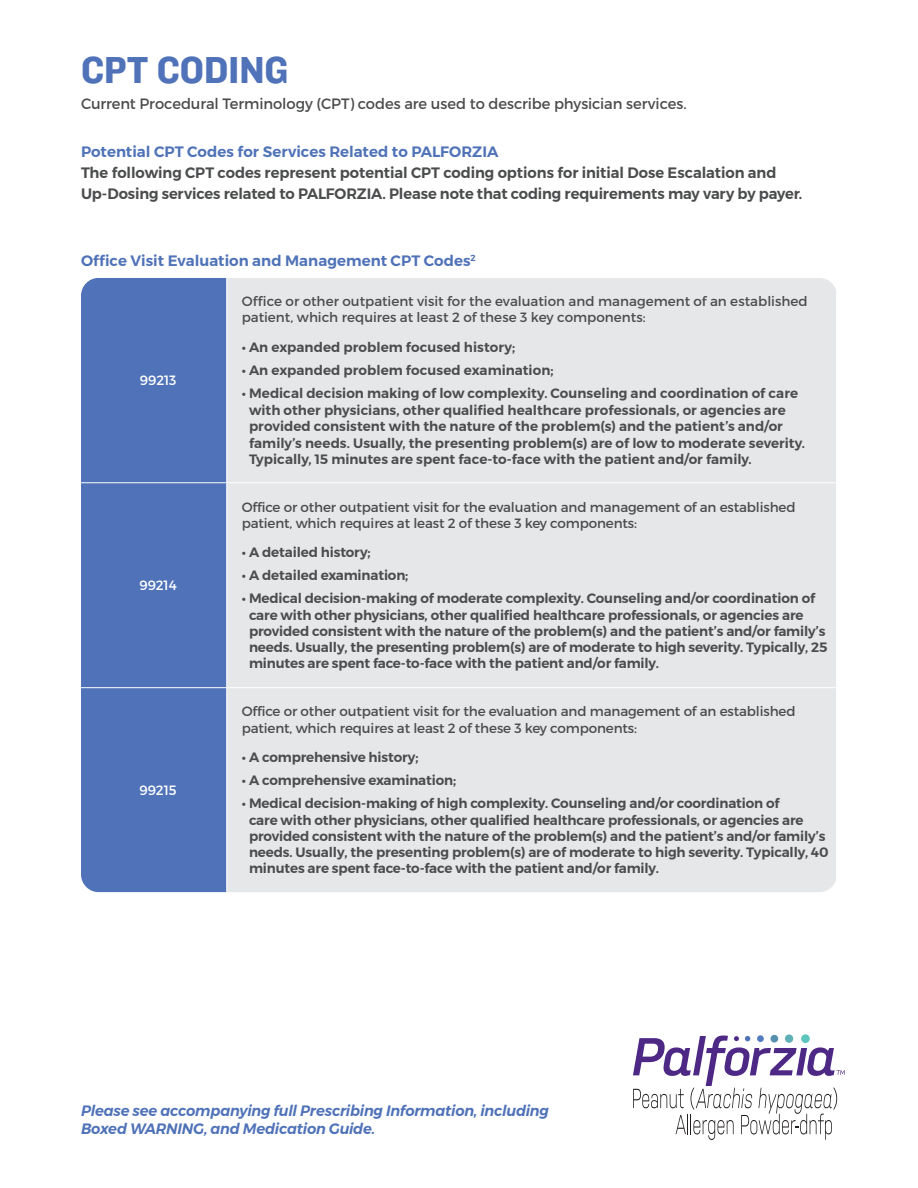
<style>
.page{position:relative;width:918px;height:1188px;background:#fff}
.page>*{position:absolute;margin:0;border:0;box-sizing:border-box;transform-origin:0 0}
.t1{font:39px "Knockout HTF51 Middleweight";color:#4f72b8}
.t2{font:600 15px/21px "Montserrat";letter-spacing:-.005em;color:#4b4c4d}
.t3{font:italic 600 15px/18px "Montserrat";letter-spacing:-.015em;color:#4f72b8}
.t4{font:15px "Montserrat";letter-spacing:-.005em;color:#4b4c4d}
.t5{font:600 15px "Montserrat";color:#4f72b8}
.t6{font:600 13.5px/16.2px "Montserrat";letter-spacing:-.01em;color:#4b4c4d}
.t7{font:13.5px/16.2px "Montserrat";letter-spacing:-.01em;color:#4b4c4d}
.t8{font:13.5px "Montserrat";letter-spacing:-.01em;color:#fff}
.s1{color:#4f72b8}
</style>
<div class="page">
<svg style="left:633px;top:1034px;width:212px;height:106px"></svg>
<div style="left:81px;top:278px;width:145px;height:614px;background:#4f72b8"></div>
<div style="left:227px;top:278px;width:609px;height:614px;background:#e6e7e9"></div>
<hr style="left:81px;top:482px;width:146px;height:1px;background:#fff">
<hr style="left:227px;top:482px;width:610px;height:1px;background:#fff">
<hr style="left:81px;top:687px;width:146px;height:1px;background:#fff">
<hr style="left:227px;top:687px;width:610px;height:1px;background:#fff">
<p class="t1" style="left:81px;top:49px;width:209px">CPT CODING</p>
<p class="t4" style="left:81px;top:94px;width:607px">Current Procedural Terminology (CPT) codes are used to describe physician services.</p>
<p class="t2" style="left:81px;top:141px;width:723px"><span class="s1">Potential CPT Codes for Services Related to PALFORZIA<br></span>The following CPT codes represent potential CPT coding options for initial Dose Escalation and<br>Up-Dosing services related to PALFORZIA. Please note that coding requirements may vary by payer.</p>
<p class="t5" style="left:81px;top:249px;width:396px">Office Visit Evaluation and Management CPT Codes<sup>2</sup></p>
<p class="t8" style="left:140px;top:372px;width:38px">99213</p>
<p class="t8" style="left:140px;top:577px;width:39px">99214</p>
<p class="t8" style="left:140px;top:782px;width:39px">99215</p>
<p class="t7" style="left:242px;top:293px;width:568px">Office or other outpatient visit for the evaluation and management of an established patient, which requires at least 2 of these 3 key components:</p>
<p class="t6" style="left:242px;top:339px;width:275px">• An expanded problem focused history;</p>
<p class="t6" style="left:242px;top:362px;width:313px">• An expanded problem focused examination;</p>
<p class="t6" style="left:249px;top:385px;width:558px;text-indent:-7px">• Medical decision making of low complexity. Counseling and coordination of care with other physicians, other qualified healthcare professionals, or agencies are provided consistent with the nature of the problem(s) and the patient’s and/or family’s needs. Usually, the presenting problem(s) are of low to moderate severity.<br>Typically, 15 minutes are spent face-to-face with the patient and/or family.</p>
<p class="t7" style="left:242px;top:499px;width:555px">Office or other outpatient visit for the evaluation and management of an established patient, which requires at least 2 of these 3 key components:</p>
<p class="t6" style="left:242px;top:544px;width:131px">• A detailed history;</p>
<p class="t6" style="left:242px;top:567px;width:168px">• A detailed examination;</p>
<p class="t6" style="left:249px;top:591px;width:580px;text-indent:-7px">• Medical decision-making of moderate complexity. Counseling and/or coordination of care with other physicians, other qualified healthcare professionals, or agencies are provided consistent with the nature of the problem(s) and the patient’s and/or family’s needs. Usually, the presenting problem(s) are of moderate to high severity. Typically, 25 minutes are spent face-to-face with the patient and/or family.</p>
<p class="t7" style="left:242px;top:704px;width:555px">Office or other outpatient visit for the evaluation and management of an established patient, which requires at least 2 of these 3 key components:</p>
<p class="t6" style="left:242px;top:749px;width:178px">• A comprehensive history;</p>
<p class="t6" style="left:242px;top:772px;width:216px">• A comprehensive examination;</p>
<p class="t6" style="left:249px;top:796px;width:581px;text-indent:-7px">• Medical decision-making of high complexity. Counseling and/or coordination of<br>care with other physicians, other qualified healthcare professionals, or agencies are provided consistent with the nature of the problem(s) and the patient’s and/or family’s needs. Usually, the presenting problem(s) are of moderate to high severity. Typically, 40 minutes are spent face-to-face with the patient and/or family.</p>
<p class="t3" style="left:81px;top:1102px;width:469px">Please see accompanying full Prescribing Information, including<br>Boxed WARNING, and Medication Guide.</p>
</div>
